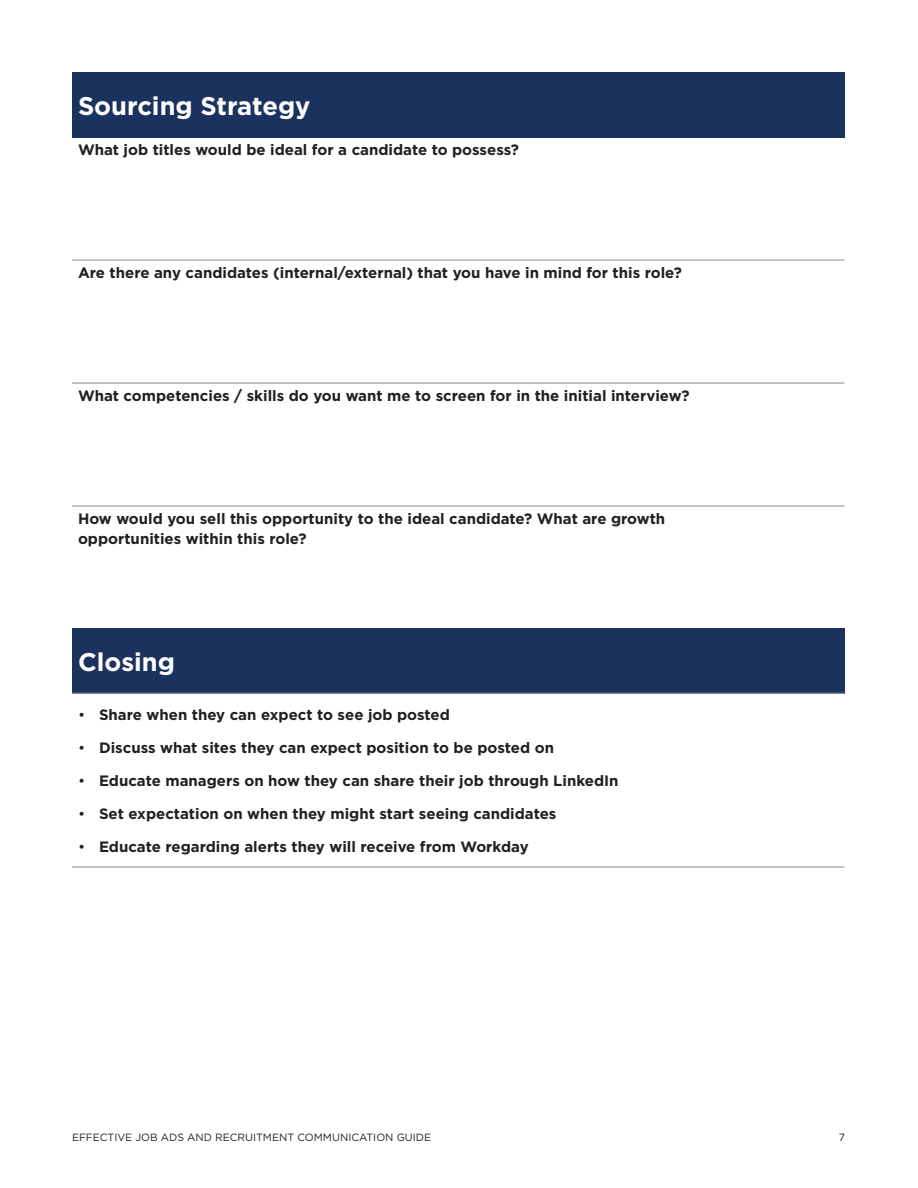
<style>
.page{position:relative;width:918px;height:1188px;background:#fff}
.page>*{position:absolute;margin:0;border:0;box-sizing:border-box;transform-origin:0 0}
.t1{font:700 25.5px "Gotham";color:#fff}
.Body_Copy_Paragraphs{font:700 15px/19.5px "Gotham";color:#231f20}
.t2{font:10.5px "Gotham";color:#231f20}
.s1{font-weight:400}
</style>
<div class="page">
<div style="left:72px;top:72px;width:772px;height:65px;background:#1b325f"></div>
<hr style="left:72px;top:259px;width:772px;height:2px;background:#97999c">
<hr style="left:72px;top:382px;width:772px;height:2px;background:#97999c">
<hr style="left:72px;top:505px;width:772px;height:2px;background:#97999c">
<div style="left:72px;top:628px;width:772px;height:65px;background:#1b325f"></div>
<hr style="left:72px;top:693px;width:772px;height:1px;background:#97999c">
<hr style="left:72px;top:866px;width:772px;height:2px;background:#97999c">
<p class="t1" style="left:78px;top:89px;width:234px">Sourcing Strategy</p>
<p class="Body_Copy_Paragraphs" style="left:78px;top:140px;width:442px">What job titles would be ideal for a candidate to possess?</p>
<p class="Body_Copy_Paragraphs" style="left:78px;top:263px;width:606px">Are there any candidates (internal/external) that you have in mind for this role?</p>
<p class="Body_Copy_Paragraphs" style="left:78px;top:386px;width:613px">What competencies / skills do you want me to screen for in the initial interview?</p>
<p class="Body_Copy_Paragraphs" style="left:78px;top:509px;width:589px">How would you sell this opportunity to the ideal candidate? What are growth opportunities within this role?</p>
<p class="t1" style="left:78px;top:645px;width:99px">Closing</p>
<p class="Body_Copy_Paragraphs" style="left:78px;top:705px;width:373px"><span class="s1">•</span> Share when they can expect to see job posted</p>
<p class="Body_Copy_Paragraphs" style="left:78px;top:738px;width:478px"><span class="s1">•</span> Discuss what sites they can expect position to be posted on</p>
<p class="Body_Copy_Paragraphs" style="left:78px;top:771px;width:542px"><span class="s1">•</span> Educate managers on how they can share their job through LinkedIn</p>
<p class="Body_Copy_Paragraphs" style="left:78px;top:804px;width:480px"><span class="s1">•</span> Set expectation on when they might start seeing candidates</p>
<p class="Body_Copy_Paragraphs" style="left:78px;top:837px;width:452px"><span class="s1">•</span> Educate regarding alerts they will receive from Workday</p>
<p class="t2" style="left:72px;top:1130px;width:361px">EFFECTIVE JOB ADS AND RECRUITMENT COMMUNICATION GUIDE</p>
<p class="t2" style="left:839px;top:1130px;width:8px">7</p>
</div>
